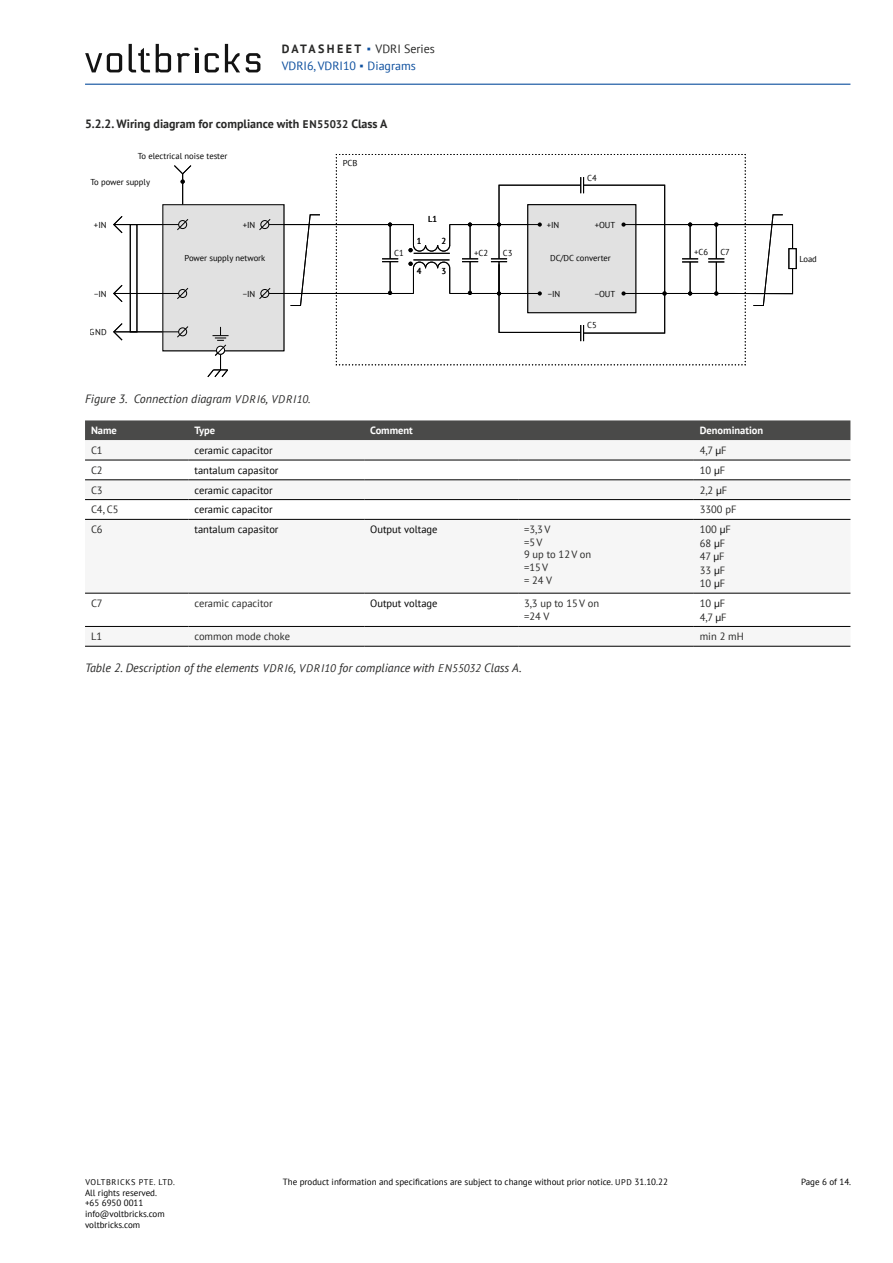
<style>
.page{position:relative;width:893px;height:1263px;background:#fff}
.page>*{position:absolute;margin:0;border:0;box-sizing:border-box;transform-origin:0 0}
.t1{font:italic 12px "PT Sans";color:#282827}
.t2{font:700 12px "PT Sans";color:#282827}
.t3{font:12px "PT Sans";color:#0d4f9e}
.t4{font:12px "PT Sans";color:#282827}
.t5{font:10.5px/12.6px "PT Sans";color:#282827}
.t6{font:10.5px "PT Sans";color:#000}
.t7{font:700 10.5px "PT Sans";color:#fff}
.t8{font:9px/10.8px "PT Sans";color:#000}
.t9{font:8.55px "PT Sans";color:#000}
.t10{font:8.25px "PT Sans";letter-spacing:.08em;color:#000}
.s1{font-weight:700}
.s2{font-family:"Arial";font-weight:900;color:#0d4f9e}
.s3{font-family:"Arial";font-weight:900}
.s4{font-size:11.1px}
.s5{color:#000}
.s6{font-size:8.25px}
</style>
<div class="page">
<hr style="left:85px;top:84px;width:765px;height:1px;background:#0d4f9e">
<svg style="left:85px;top:53px;width:37px;height:19px"></svg>
<svg style="left:156px;top:44px;width:15px;height:28px"></svg>
<svg style="left:205px;top:53px;width:14px;height:19px"></svg>
<svg style="left:225px;top:44px;width:15px;height:28px"></svg>
<svg style="left:246px;top:53px;width:14px;height:19px"></svg>
<svg style="left:129px;top:44px;width:21px;height:28px"></svg>
<svg style="left:177px;top:48px;width:21px;height:24px"></svg>
<div style="left:163px;top:205px;width:121px;height:146px;background:#e1e1e1"></div>
<div style="left:163px;top:204px;width:121px;height:147px;border:1px solid #000"></div>
<svg style="left:290px;top:214px;width:30px;height:92px"></svg>
<svg style="left:174px;top:165px;width:18px;height:19px"></svg>
<svg style="left:113px;top:216px;width:10px;height:17px"></svg>
<svg style="left:113px;top:285px;width:10px;height:17px"></svg>
<svg style="left:113px;top:323px;width:10px;height:18px"></svg>
<hr style="left:269px;top:224px;width:144px;height:1px;background:#000">
<hr style="left:269px;top:293px;width:144px;height:1px;background:#000">
<hr style="left:114px;top:224px;width:65px;height:1px;background:#000">
<hr style="left:114px;top:293px;width:65px;height:1px;background:#000">
<hr style="left:114px;top:332px;width:65px;height:1px;background:#000">
<div style="left:130px;top:224px;width:7px;height:108px;border:1px solid #000"></div>
<hr style="left:182px;top:174px;width:1px;height:31px;background:#000">
<svg style="left:259px;top:288px;width:12px;height:11px"></svg>
<svg style="left:259px;top:219px;width:12px;height:12px"></svg>
<svg style="left:177px;top:219px;width:12px;height:12px"></svg>
<svg style="left:177px;top:288px;width:12px;height:11px"></svg>
<svg style="left:177px;top:326px;width:12px;height:12px"></svg>
<svg style="left:207px;top:327px;width:22px;height:50px"></svg>
<svg style="left:335px;top:154px;width:458px;height:212px"></svg>
<div style="left:85px;top:420px;width:765px;height:20px;background:#4a4a49"></div>
<svg style="left:85px;top:440px;width:765px;height:206px;fill:#f6f6f6"></svg>
<hr style="left:364px;top:519px;width:154px;height:1px;background:#000">
<hr style="left:518px;top:519px;width:176px;height:1px;background:#000">
<hr style="left:364px;top:499px;width:154px;height:1px;background:#000">
<hr style="left:518px;top:499px;width:176px;height:1px;background:#000">
<hr style="left:85px;top:460px;width:104px;height:1px;background:#000">
<hr style="left:364px;top:479px;width:154px;height:1px;background:#000">
<hr style="left:518px;top:479px;width:176px;height:1px;background:#000">
<hr style="left:189px;top:460px;width:175px;height:1px;background:#000">
<hr style="left:364px;top:460px;width:154px;height:1px;background:#000">
<hr style="left:518px;top:460px;width:176px;height:1px;background:#000">
<hr style="left:364px;top:626px;width:154px;height:1px;background:#000">
<hr style="left:518px;top:626px;width:176px;height:1px;background:#000">
<hr style="left:364px;top:646px;width:154px;height:1px;background:#000">
<hr style="left:518px;top:646px;width:176px;height:1px;background:#000">
<hr style="left:694px;top:460px;width:156px;height:1px;background:#000">
<hr style="left:85px;top:479px;width:104px;height:1px;background:#000">
<hr style="left:189px;top:479px;width:175px;height:1px;background:#000">
<hr style="left:694px;top:479px;width:156px;height:1px;background:#000">
<hr style="left:85px;top:499px;width:104px;height:1px;background:#000">
<hr style="left:189px;top:499px;width:175px;height:1px;background:#000">
<hr style="left:694px;top:499px;width:156px;height:1px;background:#000">
<hr style="left:85px;top:519px;width:104px;height:1px;background:#000">
<hr style="left:189px;top:519px;width:175px;height:1px;background:#000">
<hr style="left:694px;top:519px;width:156px;height:1px;background:#000">
<hr style="left:85px;top:593px;width:104px;height:1px;background:#000">
<hr style="left:189px;top:593px;width:175px;height:1px;background:#000">
<hr style="left:364px;top:593px;width:154px;height:1px;background:#000">
<hr style="left:518px;top:593px;width:176px;height:1px;background:#000">
<hr style="left:694px;top:593px;width:156px;height:1px;background:#000">
<hr style="left:85px;top:626px;width:104px;height:1px;background:#000">
<hr style="left:85px;top:646px;width:104px;height:1px;background:#000">
<hr style="left:189px;top:626px;width:175px;height:1px;background:#000">
<hr style="left:189px;top:646px;width:175px;height:1px;background:#000">
<hr style="left:694px;top:626px;width:156px;height:1px;background:#000">
<hr style="left:694px;top:646px;width:156px;height:1px;background:#000">
<h1 class="t4" style="left:282px;top:41px;width:155px"><span class="s1">DATASHEET</span> <span class="s2">▪</span> VDRI Series</h1>
<h1 class="t3" style="left:282px;top:58px;width:136px">VDRI6, VDRI10 <span class="s3">▪</span> Diagrams</h1>
<h1 class="t2" style="left:85px;top:116px;width:304px">5.2.2. Wiring diagram for compliance with <span class="s4">EN55032</span> Class A</h1>
<p class="t9" style="left:138px;top:150px;width:91px">To electrical noise tester</p>
<p class="t9" style="left:90px;top:177px;width:61px">To power supply</p>
<p class="t9" style="left:94px;top:219px;width:14px">+IN</p>
<p class="t9" style="left:243px;top:219px;width:14px">+IN</p>
<p class="t9" style="left:185px;top:252px;width:82px">Power supply network</p>
<p class="t9" style="left:241px;top:219px;width:16px">+ВХ</p>
<p class="t9" style="left:193px;top:252px;width:63px">Эквивалент сети</p>
<p class="t9" style="left:94px;top:288px;width:14px">−IN</p>
<p class="t9" style="left:241px;top:288px;width:16px">−ВХ</p>
<p class="t9" style="left:90px;top:326px;width:18px">GND</p>
<p class="t9" style="left:243px;top:288px;width:14px">−IN</p>
<h1 class="t1" style="left:134px;top:391px;width:178px">Connection diagram <span class="s4">VDRI6</span>, <span class="s4">VDRI10.</span></h1>
<h1 class="t1" style="left:85px;top:391px;width:44px">Figure 3.</h1>
<p class="t9" style="left:343px;top:157px;width:16px">PCB</p>
<p class="t9" style="left:428px;top:213px;width:11px">L1</p>
<p class="t9" style="left:417px;top:236px;width:6px">1</p>
<p class="t9" style="left:442px;top:236px;width:6px">2</p>
<p class="t9" style="left:417px;top:265px;width:6px">4</p>
<p class="t9" style="left:442px;top:265px;width:6px">3</p>
<p class="t9" style="left:394px;top:247px;width:11px">С1</p>
<p class="t9" style="left:474px;top:247px;width:15px">+С2</p>
<p class="t9" style="left:503px;top:247px;width:11px">C3</p>
<p class="t9" style="left:587px;top:172px;width:11px">C4</p>
<p class="t9" style="left:547px;top:219px;width:14px">+IN</p>
<p class="t9" style="left:551px;top:219px;width:12px">ВХ</p>
<p class="t9" style="left:598px;top:219px;width:18px">ВЫХ</p>
<p class="t9" style="left:548px;top:252px;width:67px">Преобразователь</p>
<p class="t9" style="left:598px;top:288px;width:18px">ВЫХ</p>
<p class="t9" style="left:595px;top:219px;width:22px">+OUT</p>
<p class="t9" style="left:550px;top:252px;width:62px">DC/DC converter</p>
<p class="t9" style="left:595px;top:288px;width:22px">−OUT</p>
<p class="t9" style="left:548px;top:288px;width:14px">−IN</p>
<p class="t9" style="left:552px;top:288px;width:12px">ВХ</p>
<p class="t9" style="left:587px;top:319px;width:11px">C5</p>
<p class="t9" style="left:694px;top:246px;width:15px">+С6</p>
<p class="t9" style="left:720px;top:246px;width:11px">С7</p>
<p class="t7" style="left:91px;top:424px;width:27px">Name</p>
<p class="t7" style="left:194px;top:424px;width:22px">Type</p>
<p class="t7" style="left:370px;top:424px;width:44px">Comment</p>
<p class="t7" style="left:700px;top:424px;width:65px">Denomination</p>
<p class="t5" style="left:91px;top:444px;width:13px">C1</p>
<p class="t6" style="left:194px;top:444px;width:80px">ceramic capacitor</p>
<p class="t5" style="left:700px;top:444px;width:28px">4,7 <span class="s5">µ</span>F</p>
<p class="t5" style="left:91px;top:464px;width:13px">C2</p>
<p class="t6" style="left:194px;top:463px;width:86px">tantalum capasitor</p>
<p class="t5" style="left:700px;top:464px;width:27px">10 <span class="s5">µ</span>F</p>
<p class="t5" style="left:91px;top:483px;width:13px">C3</p>
<p class="t6" style="left:194px;top:483px;width:80px">ceramic capacitor</p>
<p class="t5" style="left:700px;top:483px;width:29px">2,2 <span class="s5">µ</span>F</p>
<p class="t5" style="left:91px;top:503px;width:29px">C4, C5</p>
<p class="t6" style="left:194px;top:503px;width:80px">ceramic capacitor</p>
<p class="t5" style="left:700px;top:503px;width:38px">3300 pF</p>
<p class="t5" style="left:91px;top:523px;width:13px">C6</p>
<p class="t6" style="left:194px;top:523px;width:86px">tantalum capasitor</p>
<p class="t6" style="left:370px;top:523px;width:69px">Output voltage</p>
<p class="t5" style="left:524px;top:523px;width:69px">=3,3 V<br>=5 V<br>9 up to 12 V on =15 V<br>= 24 V</p>
<p class="t5" style="left:700px;top:522px;width:33px;line-height:13.5px">100 <span class="s5">µ</span>F<br>68 <span class="s5">µ</span>F<br>47 <span class="s5">µ</span>F<br>33 <span class="s5">µ</span>F<br>10 <span class="s5">µ</span>F</p>
<p class="t5" style="left:91px;top:597px;width:13px">C7</p>
<p class="t5" style="left:194px;top:597px;width:80px">ceramic capacitor</p>
<p class="t6" style="left:370px;top:597px;width:69px">Output voltage</p>
<p class="t5" style="left:524px;top:597px;width:77px">3,3 up to 15 V on =24 V</p>
<p class="t5" style="left:700px;top:596px;width:28px;line-height:13.5px">10 <span class="s5">µ</span>F<br>4,7 <span class="s5">µ</span>F</p>
<p class="t5" style="left:91px;top:630px;width:13px">L1</p>
<p class="t5" style="left:194px;top:630px;width:97px">common mode choke</p>
<p class="t5" style="left:700px;top:630px;width:45px">min 2 mH</p>
<h1 class="t1" style="left:85px;top:660px;width:438px">Table 2. Description of the elements <span class="s4">VDRI6</span>, <span class="s4">VDRI10</span> for compliance with <span class="s4">EN55032</span> Class A.</h1>
<p class="t9" style="left:799px;top:253px;width:19px">Load</p>
<p class="t10" style="left:85px;top:1176px;width:91px">VOLTBRICKS PTE. LTD.</p>
<p class="t8" style="left:283px;top:1176px;width:387px">The product information and specifications are subject to change without prior notice. <span class="s6">UPD</span> 31.10.22</p>
<p class="t8" style="left:801px;top:1176px;width:52px">Page 6 of 14.</p>
<p class="t8" style="left:85px;top:1187px;width:81px">All rights reserved. +65 6950 0011 info@voltbricks.com voltbricks.com</p>
</div>
